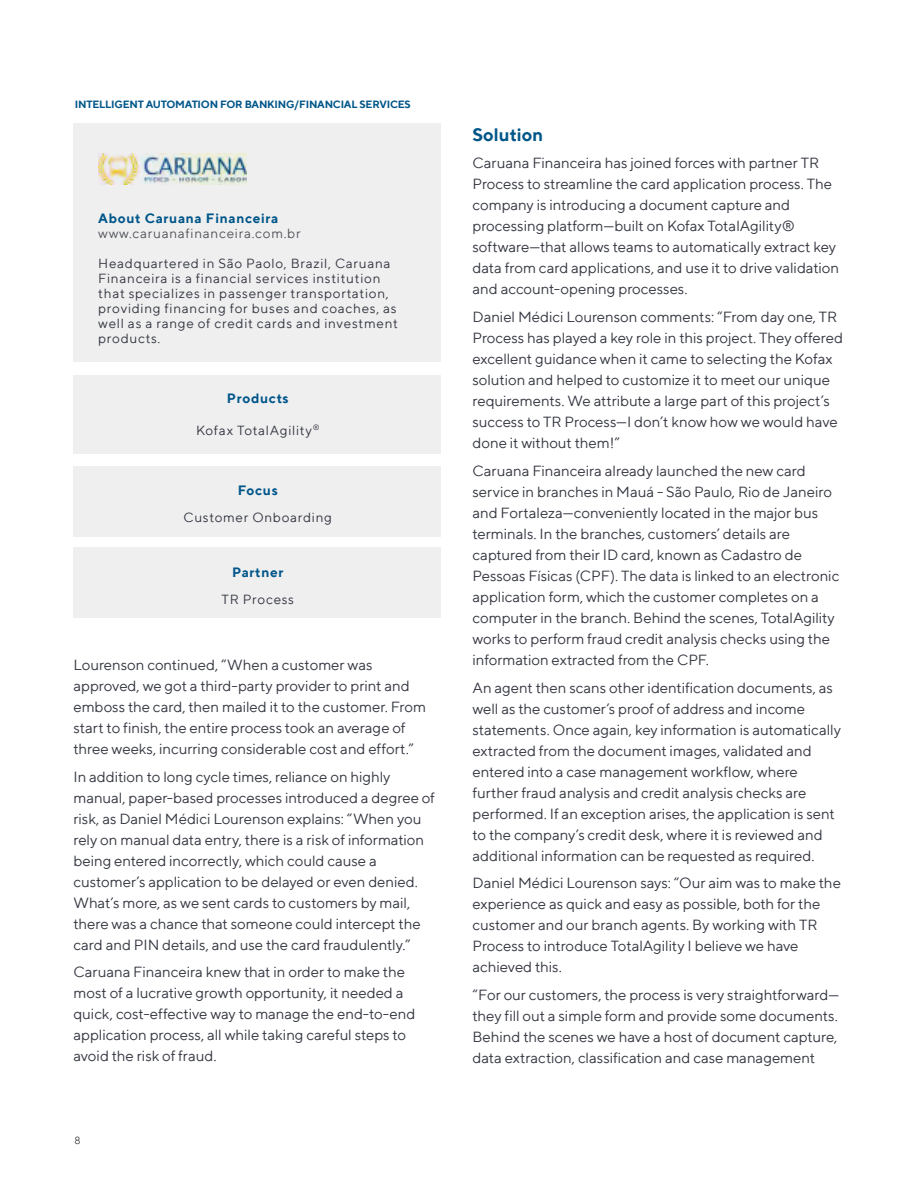
<style>
.page{position:relative;width:918px;height:1188px;background:#fff}
.page>*{position:absolute;margin:0;border:0;box-sizing:border-box;transform-origin:0 0}
.t1{font:700 18px "TT Norms";color:#005689}
.t2{font:15px/21px "TT Norms";letter-spacing:-.005em;color:#343741}
.t3{font:13.5px/15px "TT Norms";letter-spacing:.05em;color:#343741}
.t4{font:700 13.5px "TT Norms";letter-spacing:.05em;color:#005689}
.t5{font:13.5px "TT Norms";letter-spacing:.05em;color:#52555b}
.t6{font:700 10.5px "TT Norms";letter-spacing:-.02em;color:#005689}
.t7{font:300 10.5px "TT Norms";color:#000}
</style>
<div class="page">
<div style="left:73px;top:123px;width:368px;height:239px;background:#efeff0"></div>
<div style="left:73px;top:376px;width:368px;height:78px;background:#efeff0"></div>
<div style="left:73px;top:466px;width:368px;height:71px;background:#efeff0"></div>
<div style="left:73px;top:548px;width:368px;height:70px;background:#efeff0"></div>
<img style="left:98px;top:154px;width:148px;height:30px">
<p class="t6" style="left:75px;top:98px;width:337px">INTELLIGENT AUTOMATION FOR BANKING/FINANCIAL SERVICES</p>
<p class="t4" style="left:98px;top:210px;width:182px">About Caruana Financeira</p>
<p class="t5" style="left:98px;top:225px;width:204px">www.caruanafinanceira.com.br</p>
<p class="t3" style="left:98px;top:255px;width:301px">Headquartered in São Paolo, Brazil, Caruana Financeira is a financial services institution that specializes in passenger transportation, providing financing for buses and coaches, as well as a range of credit cards and investment products.</p>
<p class="t4" style="left:227px;top:390px;width:63px">Products</p>
<p class="t3" style="left:196px;top:422px;width:125px">Kofax TotalAgility<sup>®</sup></p>
<p class="t4" style="left:238px;top:482px;width:42px">Focus</p>
<p class="t3" style="left:184px;top:510px;width:150px">Customer Onboarding</p>
<p class="t4" style="left:232px;top:563px;width:53px">Partner</p>
<p class="t3" style="left:222px;top:591px;width:74px">TR Process</p>
<p class="t2" style="left:73px;top:654px;width:354px">Lourenson continued, “When a customer was approved, we got a third-party provider to print and emboss the card, then mailed it to the customer. From start to finish, the entire process took an average of three weeks, incurring considerable cost and effort.”</p>
<p class="t2" style="left:73px;top:766px;width:363px">In addition to long cycle times, reliance on highly manual, paper-based processes introduced a degree of risk, as Daniel Médici Lourenson explains: “When you rely on manual data entry, there is a risk of information being entered incorrectly, which could cause a customer’s application to be delayed or even denied.<br>What’s more, as we sent cards to customers by mail, there was a chance that someone could intercept the card and PIN details, and use the card fraudulently.”</p>
<p class="t2" style="left:73px;top:961px;width:343px">Caruana Financeira knew that in order to make the most of a lucrative growth opportunity, it needed a quick, cost-effective way to manage the end-to-end application process, all while taking careful steps to avoid the risk of fraud.</p>
<p class="t7" style="left:75px;top:1134px;width:8px">8</p>
<p class="t1" style="left:472px;top:123px;width:72px">Solution</p>
<p class="t2" style="left:472px;top:152px;width:368px">Caruana Financeira has joined forces with partner TR Process to streamline the card application process. The company is introducing a document capture and processing platform—built on Kofax TotalAgility® software—that allows teams to automatically extract key data from card applications, and use it to drive validation and account-opening processes.</p>
<p class="t2" style="left:472px;top:306px;width:372px">Daniel Médici Lourenson comments: “From day one, TR Process has played a key role in this project. They offered excellent guidance when it came to selecting the Kofax solution and helped to customize it to meet our unique requirements. We attribute a large part of this project’s success to TR Process—I don’t know how we would have done it without them!”</p>
<p class="t2" style="left:472px;top:460px;width:368px">Caruana Financeira already launched the new card service in branches in Mauá - São Paulo, Rio de Janeiro and Fortaleza—conveniently located in the major bus terminals. In the branches, customers’ details are captured from their ID card, known as Cadastro de Pessoas Físicas (CPF). The data is linked to an electronic application form, which the customer completes on a computer in the branch. Behind the scenes, TotalAgility works to perform fraud credit analysis checks using the information extracted from the CPF.</p>
<p class="t2" style="left:472px;top:676px;width:370px">An agent then scans other identification documents, as well as the customer’s proof of address and income statements. Once again, key information is automatically extracted from the document images, validated and entered into a case management workflow, where further fraud analysis and credit analysis checks are performed. If an exception arises, the application is sent to the company’s credit desk, where it is reviewed and additional information can be requested as required.</p>
<p class="t2" style="left:472px;top:872px;width:370px">Daniel Médici Lourenson says: “Our aim was to make the experience as quick and easy as possible, both for the customer and our branch agents. By working with TR Process to introduce TotalAgility I believe we have achieved this.</p>
<p class="t2" style="left:472px;top:984px;width:368px;text-align:justify">“For our customers, the process is very straightforward— they fill out a simple form and provide some documents.<br>Behind the scenes we have a host of document capture, data extraction, classification and case management</p>
</div>
